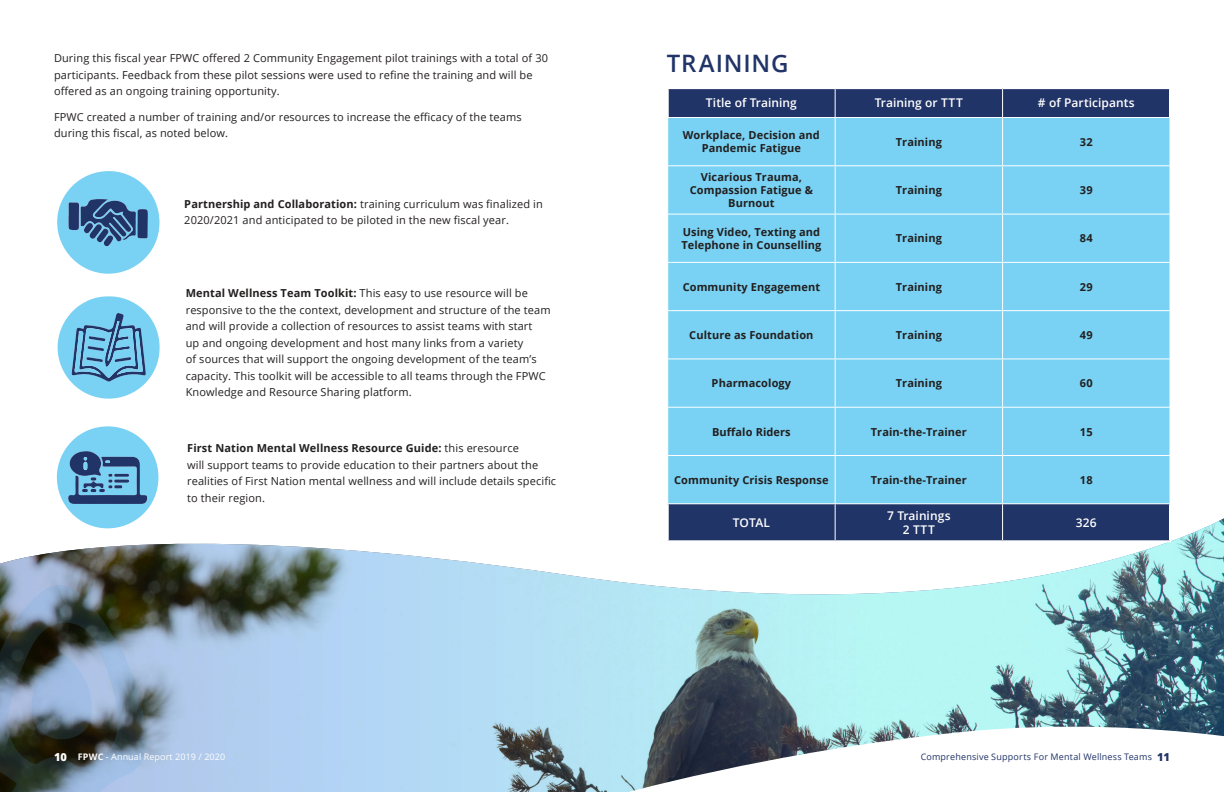
<style>
.page{position:relative;width:1224px;height:792px;background:#fff}
.page>*{position:absolute;margin:0;border:0;box-sizing:border-box;transform-origin:0 0}
.t1{font:600 24px "Open Sans";letter-spacing:.035em;color:#213468}
.t2{font:600 12px/14.4px "Open Sans";letter-spacing:.005em;color:#fff;text-align:center}
.t3{font:11px/16.5px "Open Sans";letter-spacing:.01em;color:#221f1f}
.t4{font:700 11px/13.2px "Open Sans";letter-spacing:.01em;color:#221f1f;text-align:center}
.t5{font:800 11px "Open Sans";color:#fff}
.t6{font:9px "Open Sans";letter-spacing:.02em;color:#213468}
.t7{font:9px "Open Sans";letter-spacing:.01em;color:#fff}
.s1{font-weight:700}
.s2{font-style:italic}
.s3{font-weight:800;font-size:11px;color:#223368}
</style>
<div class="page">
<img style="left:0;top:518px;width:1224px;height:274px">
<svg style="left:611px;top:720px;width:613px;height:72px"></svg>
<svg style="left:56px;top:426px;width:102px;height:103px"></svg>
<svg style="left:57px;top:171px;width:102px;height:103px"></svg>
<svg style="left:57px;top:296px;width:103px;height:103px"></svg>
<div style="left:669px;top:89px;width:500px;height:451px;background:#213468"></div>
<div style="left:668px;top:118px;width:502px;height:385px;background:#79d1f3"></div>
<svg style="left:835px;top:89px;width:1px;height:28px"></svg>
<svg style="left:1002px;top:89px;width:1px;height:28px"></svg>
<hr style="left:835px;top:118px;width:1px;height:47px;background:#fff">
<hr style="left:1002px;top:118px;width:1px;height:47px;background:#fff">
<hr style="left:667px;top:165px;width:168px;height:1px;background:#fff">
<hr style="left:835px;top:165px;width:168px;height:1px;background:#fff">
<hr style="left:835px;top:166px;width:1px;height:48px;background:#fff">
<hr style="left:1003px;top:165px;width:168px;height:1px;background:#fff">
<hr style="left:1002px;top:166px;width:1px;height:48px;background:#fff">
<hr style="left:667px;top:214px;width:168px;height:1px;background:#fff">
<hr style="left:835px;top:214px;width:168px;height:1px;background:#fff">
<hr style="left:835px;top:215px;width:1px;height:47px;background:#fff">
<hr style="left:1003px;top:214px;width:168px;height:1px;background:#fff">
<hr style="left:1002px;top:215px;width:1px;height:47px;background:#fff">
<hr style="left:667px;top:262px;width:168px;height:1px;background:#fff">
<hr style="left:835px;top:262px;width:168px;height:1px;background:#fff">
<hr style="left:835px;top:263px;width:1px;height:47px;background:#fff">
<hr style="left:1003px;top:262px;width:168px;height:1px;background:#fff">
<hr style="left:1002px;top:263px;width:1px;height:47px;background:#fff">
<hr style="left:667px;top:310px;width:168px;height:1px;background:#fff">
<hr style="left:835px;top:310px;width:168px;height:1px;background:#fff">
<hr style="left:835px;top:311px;width:1px;height:47px;background:#fff">
<hr style="left:1003px;top:310px;width:168px;height:1px;background:#fff">
<hr style="left:1002px;top:311px;width:1px;height:47px;background:#fff">
<hr style="left:667px;top:358px;width:168px;height:1px;background:#fff">
<hr style="left:835px;top:358px;width:168px;height:1px;background:#fff">
<hr style="left:835px;top:359px;width:1px;height:48px;background:#fff">
<hr style="left:1003px;top:358px;width:168px;height:1px;background:#fff">
<hr style="left:1002px;top:359px;width:1px;height:48px;background:#fff">
<hr style="left:667px;top:407px;width:168px;height:1px;background:#fff">
<hr style="left:835px;top:407px;width:168px;height:1px;background:#fff">
<hr style="left:835px;top:408px;width:1px;height:47px;background:#fff">
<hr style="left:1003px;top:407px;width:168px;height:1px;background:#fff">
<hr style="left:1002px;top:408px;width:1px;height:47px;background:#fff">
<hr style="left:667px;top:455px;width:168px;height:1px;background:#fff">
<hr style="left:835px;top:455px;width:168px;height:1px;background:#fff">
<hr style="left:835px;top:456px;width:1px;height:47px;background:#fff">
<hr style="left:1003px;top:455px;width:168px;height:1px;background:#fff">
<hr style="left:1002px;top:456px;width:1px;height:47px;background:#fff">
<hr style="left:667px;top:503px;width:168px;height:1px;background:#fff">
<hr style="left:835px;top:503px;width:168px;height:1px;background:#fff">
<hr style="left:835px;top:504px;width:1px;height:36px;background:#fff">
<hr style="left:667px;top:504px;width:2px;height:36px;background:#fff">
<hr style="left:667px;top:540px;width:168px;height:2px;background:#fff">
<hr style="left:835px;top:540px;width:168px;height:2px;background:#fff">
<hr style="left:667px;top:117px;width:168px;height:1px;background:#fff">
<hr style="left:835px;top:117px;width:168px;height:1px;background:#fff">
<hr style="left:1003px;top:117px;width:168px;height:1px;background:#fff">
<hr style="left:1003px;top:503px;width:168px;height:1px;background:#fff">
<hr style="left:1002px;top:504px;width:1px;height:36px;background:#fff">
<hr style="left:1169px;top:504px;width:2px;height:36px;background:#fff">
<hr style="left:1003px;top:540px;width:168px;height:2px;background:#fff">
<p class="t3" style="left:54px;top:50px;width:496px">During this fiscal year FPWC offered 2 Community Engagement pilot trainings with a total of 30 participants. Feedback from these pilot sessions were used to refine the training and will be offered as an ongoing training opportunity.</p>
<p class="t3" style="left:54px;top:108px;width:469px">FPWC created a number of training and/or resources to increase the efficacy of the teams during this fiscal, as noted below.</p>
<p class="t3" style="left:184px;top:195px;width:360px"><span class="s1">Partnership and Collaboration:</span> training curriculum was finalized in<br>2020/2021 and anticipated to be piloted in the new fiscal year.</p>
<p class="t3" style="left:186px;top:285px;width:366px"><span class="s1">Mental Wellness Team Toolkit:</span> This easy to use resource will be responsive to the the context, development and structure of the team and will provide a collection of resources to assist teams with start<br>up and ongoing development and host many links from a variety<br>of sources that will support the ongoing development of the team’s capacity. This toolkit will be accessible to all teams through the FPWC Knowledge and Resource Sharing platform.</p>
<p class="t3" style="left:187px;top:440px;width:371px"><span class="s1">First Nation Mental Wellness Resource Guide:</span> this eresource<br>will support teams to provide education to their partners about the realities of First Nation mental wellness and will include details specific to their region.</p>
<h2 class="t1" style="left:667px;top:47px;width:123px">TRAINING</h2>
<h3 class="t2" style="left:706px;top:96px;width:93px">Title of Training</h3>
<h3 class="t2" style="left:875px;top:96px;width:90px">Training or TTT</h3>
<h3 class="t2" style="left:1038px;top:96px;width:98px"># of Participants</h3>
<p class="t4" style="left:683px;top:128px;width:139px">Workplace, Decision and<br>Pandemic Fatigue</p>
<p class="t4" style="left:896px;top:135px;width:48px">Training</p>
<p class="t4" style="left:1080px;top:135px;width:14px">32</p>
<p class="t4" style="left:690px;top:170px;width:125px">Vicarious Trauma,<br>Compassion Fatigue &amp;<br>Burnout</p>
<p class="t4" style="left:896px;top:183px;width:48px">Training</p>
<p class="t4" style="left:1080px;top:183px;width:14px">39</p>
<p class="t4" style="left:681px;top:225px;width:142px;text-align:left">Using Video, Texting and<br>Telephone in Counselling</p>
<p class="t4" style="left:896px;top:232px;width:48px">Training</p>
<p class="t4" style="left:1080px;top:232px;width:14px">84</p>
<p class="t4" style="left:683px;top:280px;width:139px">Community Engagement</p>
<p class="t4" style="left:896px;top:280px;width:48px">Training</p>
<p class="t4" style="left:1080px;top:280px;width:14px">29</p>
<p class="t4" style="left:689px;top:328px;width:126px">Culture as Foundation</p>
<p class="t4" style="left:896px;top:328px;width:48px">Training</p>
<p class="t4" style="left:1080px;top:328px;width:14px">49</p>
<p class="t4" style="left:712px;top:376px;width:81px">Pharmacology</p>
<p class="t4" style="left:896px;top:376px;width:48px">Training</p>
<p class="t4" style="left:1080px;top:376px;width:14px">60</p>
<p class="t4" style="left:712px;top:425px;width:80px">Buffalo Riders</p>
<p class="t4" style="left:871px;top:425px;width:98px">Train-the-Trainer</p>
<p class="t4" style="left:1080px;top:425px;width:14px">15</p>
<p class="t4" style="left:674px;top:473px;width:156px">Community Crisis Response</p>
<p class="t4" style="left:871px;top:473px;width:98px">Train-the-Trainer</p>
<p class="t4" style="left:1080px;top:473px;width:14px">18</p>
<h3 class="t2" style="left:733px;top:515px;width:39px">TOTAL</h3>
<h3 class="t2" style="left:887px;top:508px;width:65px">7 Trainings<br>2 TTT</h3>
<h3 class="t2" style="left:1076px;top:515px;width:22px">326</h3>
<p class="t5" style="left:54px;top:748px;width:14px">10</p>
<p class="t7" style="left:78px;top:750px;width:149px"><span class="s1">FPWC</span> <span class="s2">-</span> Annual Report 2019 / 2020</p>
<p class="t6" style="left:921px;top:750px;width:251px">Comprehensive Supports For Mental Wellness Teams <span class="s3">11</span></p>
</div>
